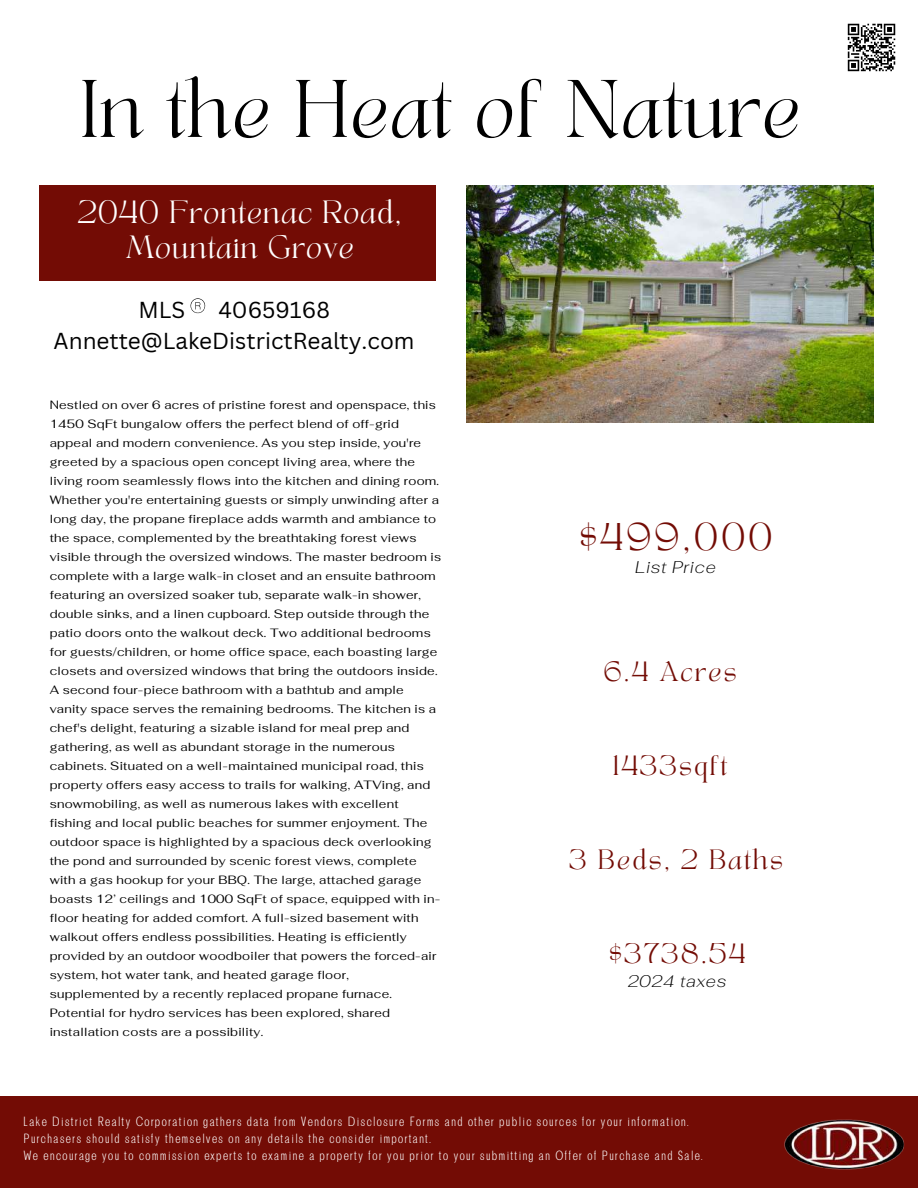
<style>
.page{position:relative;width:918px;height:1188px;background:#fff}
.page>*{position:absolute;margin:0;border:0;box-sizing:border-box;transform-origin:0 0}
.t1{font:57px "TANAEGEAN";letter-spacing:.01em;color:#000}
.t2{font:27px "TANAEGEAN";letter-spacing:.1em;color:#730c05}
.t3{font:22.5px/31.5px "Canva Sans";color:#000}
.t4{font:22.5px/34.8px "TANAEGEAN";letter-spacing:.03em;color:#fff;text-align:center}
.t5{font:19.5px "TANAEGEAN";letter-spacing:.1em;color:#730c05}
.t6{font:italic 200 16.95px "Fahkwang";letter-spacing:.04em;color:#000}
.t7{font:300 12.75px/17px "Brendon";letter-spacing:.09em;color:#fff}
.t8{font:12px/19px "Fahkwang";letter-spacing:.02em;color:#000}
</style>
<div class="page">
<img style="left:467px;top:185px;width:406px;height:238px">
<div style="left:0;top:1096px;width:918px;height:92px;background:#730c05"></div>
<div style="left:40px;top:185px;width:396px;height:96px;background:#730c05"></div>
<svg style="left:191px;top:298px;width:14px;height:16px"></svg>
<img style="left:784px;top:1119px;width:121px;height:51px">
<svg style="left:847px;top:23px;width:49px;height:49px"></svg>
<h1 class="t1" style="left:80px;top:76px;width:722px">In the Heat of Nature</h1>
<h3 class="t4" style="left:78px;top:198px;width:325px">2040 Frontenac Road,<br>Mountain Grove</h3>
<h3 class="t3" style="left:54px;top:294px;width:362px;text-indent:165px">40659168<br>Annette@LakeDistrictRealty.com</h3>
<h3 class="t3" style="left:138px;top:294px;width:48px">MLS</h3>
<p class="t8" style="left:50px;top:396px;width:393px">Nestled on over 6 acres of pristine forest and openspace, this 1450 SqFt bungalow offers the perfect blend of off-grid appeal and modern convenience. As you step inside, you're greeted by a spacious open concept living area, where the living room seamlessly flows into the kitchen and dining room.<br>Whether you're entertaining guests or simply unwinding after a long day, the propane fireplace adds warmth and ambiance to the space, complemented by the breathtaking forest views visible through the oversized windows. The master bedroom is complete with a large walk-in closet and an ensuite bathroom featuring an oversized soaker tub, separate walk-in shower, double sinks, and a linen cupboard. Step outside through the patio doors onto the walkout deck. Two additional bedrooms for guests/children, or home office space, each boasting large closets and oversized windows that bring the outdoors inside.<br>A second four-piece bathroom with a bathtub and ample vanity space serves the remaining bedrooms. The kitchen is a chef's delight, featuring a sizable island for meal prep and gathering, as well as abundant storage in the numerous cabinets. Situated on a well-maintained municipal road, this property offers easy access to trails for walking, ATVing, and snowmobiling, as well as numerous lakes with excellent fishing and local public beaches for summer enjoyment. The outdoor space is highlighted by a spacious deck overlooking the pond and surrounded by scenic forest views, complete with a gas hookup for your BBQ. The large, attached garage boasts 12’ ceilings and 1000 SqFt of space, equipped with in&shy;floor heating for added comfort. A full-sized basement with walkout offers endless possibilities. Heating is efficiently provided by an outdoor woodboiler that powers the forced-air system, hot water tank, and heated garage floor, supplemented by a recently replaced propane furnace.<br>Potential for hydro services has been explored, shared installation costs are a possibility.</p>
<h2 class="t2" style="left:579px;top:521px;width:195px">$499,000</h2>
<h3 class="t6" style="left:635px;top:556px;width:82px">List Price</h3>
<h3 class="t5" style="left:603px;top:660px;width:135px">6.4 Acres</h3>
<h3 class="t5" style="left:613px;top:754px;width:116px">1433sqft</h3>
<h3 class="t5" style="left:569px;top:848px;width:215px">3 Beds, 2 Baths</h3>
<h3 class="t5" style="left:609px;top:942px;width:138px">$3738.54</h3>
<h3 class="t6" style="left:628px;top:969px;width:100px">2024 taxes</h3>
<p class="t7" style="left:23px;top:1113px;width:681px">Lake District Realty Corporation gathers data from Vendors Disclosure Forms and other public sources for your information.<br>Purchasers should satisfy themselves on any details the consider important.<br>We encourage you to commission experts to examine a property for you prior to your submitting an Offer of Purchase and Sale.</p>
</div>
